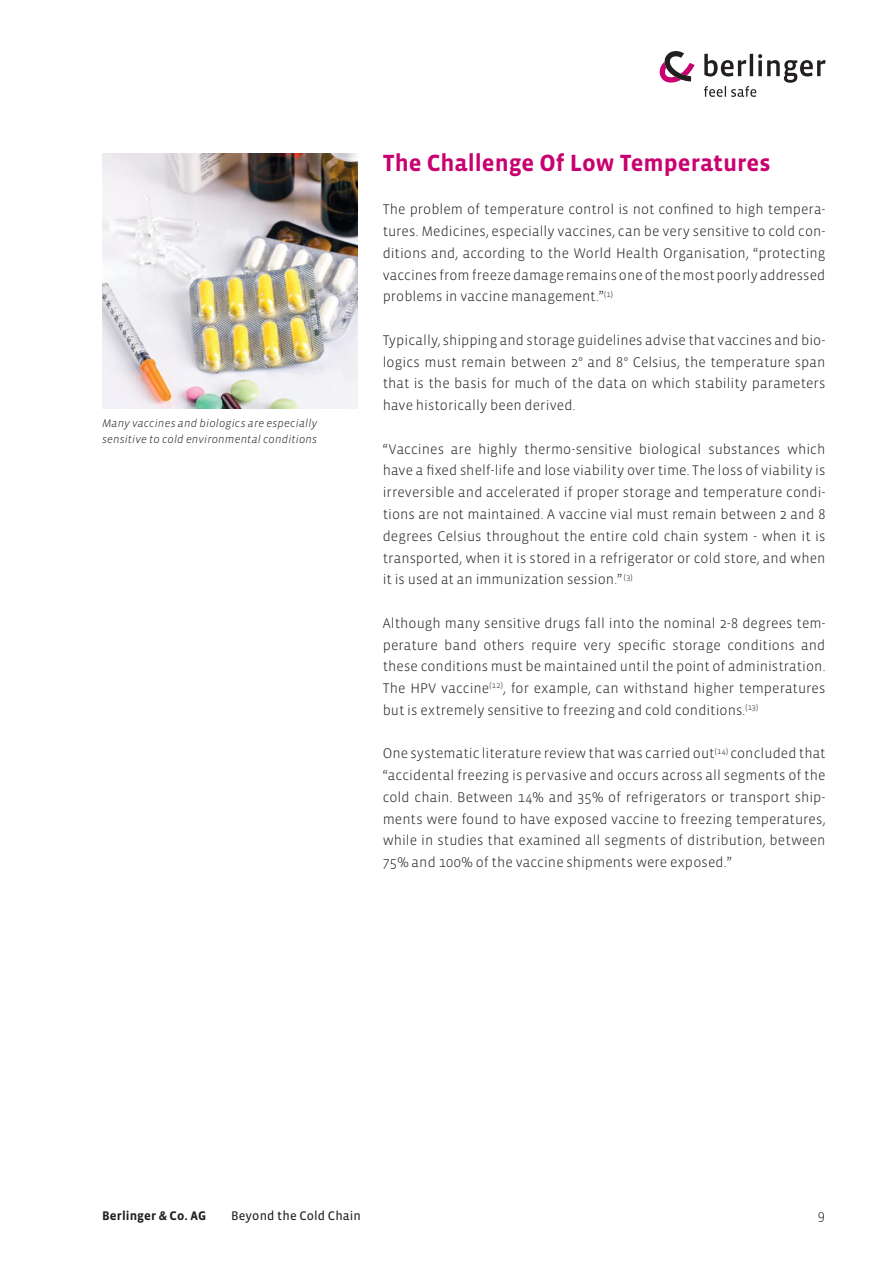
<style>
.page{position:relative;width:893px;height:1263px;background:#fff}
.page>*{position:absolute;margin:0;border:0;box-sizing:border-box;transform-origin:0 0}
.t1{font:700 24px "Vista Sans";color:#c90070}
.t2{font:300 14.25px/21.8px "Vista Sans";letter-spacing:.005em;color:#241f1f;text-align:justify}
.t3{font:12.75px "Vista Sans Reg";letter-spacing:.01em;color:#241f1f}
.t4{font:700 12.75px "Vista Sans";letter-spacing:.01em;color:#241f1f}
.t5{font:italic 300 11.25px/15.8px "Vista Sans";letter-spacing:.015em;color:#241f1f}
</style>
<div class="page">
<svg style="left:704px;top:54px;width:121px;height:43px"></svg>
<svg style="left:660px;top:51px;width:35px;height:32px"></svg>
<img style="left:102px;top:153px;width:255px;height:255px">
<p class="t5" style="left:102px;top:416px;width:217px">Many vaccines and biologics are especially sensitive to cold environmental conditions</p>
<h1 class="t1" style="left:383px;top:151px;width:389px">The Challenge Of Low Temperatures</h1>
<p class="t2" style="left:383px;top:199px;width:444px">The problem of temperature control is not confined to high tempera&shy;tures. Medicines, especially vaccines, can be very sensitive to cold con&shy;ditions and, according to the World Health Organisation, “protecting vaccines from freeze damage remains one of the most poorly addressed problems in vaccine management.”<sup>(1)</sup></p>
<p class="t2" style="left:383px;top:330px;width:444px">Typically, shipping and storage guidelines advise that vaccines and bio&shy;logics must remain between 2° and 8° Celsius, the temperature span that is the basis for much of the data on which stability parameters have historically been derived.</p>
<p class="t2" style="left:383px;top:438px;width:444px">“Vaccines are highly thermo-sensitive biological substances which have a fixed shelf-life and lose viability over time. The loss of viability is irreversible and accelerated if proper storage and temperature condi&shy;tions are not maintained. A vaccine vial must remain between 2 and 8 degrees Celsius throughout the entire cold chain system - when it is transported, when it is stored in a refrigerator or cold store, and when it is used at an immunization session.” <sup>(3)</sup></p>
<p class="t2" style="left:383px;top:612px;width:444px">Although many sensitive drugs fall into the nominal 2-8 degrees tem&shy;perature band others require very specific storage conditions and these conditions must be maintained until the point of administration.<br>The HPV vaccine<sup>(12)</sup>, for example, can withstand higher temperatures but is extremely sensitive to freezing and cold conditions.<sup>(13)</sup></p>
<p class="t2" style="left:383px;top:743px;width:444px">One systematic literature review that was carried out<sup>(14)</sup> concluded that “accidental freezing is pervasive and occurs across all segments of the cold chain. Between 14% and 35% of refrigerators or transport ship&shy;ments were found to have exposed vaccine to freezing temperatures, while in studies that examined all segments of distribution, between 75% and 100% of the vaccine shipments were exposed.”</p>
<p class="t4" style="left:102px;top:1210px;width:106px">Berlinger &amp; Co. AG</p>
<p class="t3" style="left:231px;top:1210px;width:131px">Beyond the Cold Chain</p>
<p class="t2" style="left:818px;top:1205px;width:9px">9</p>
</div>
